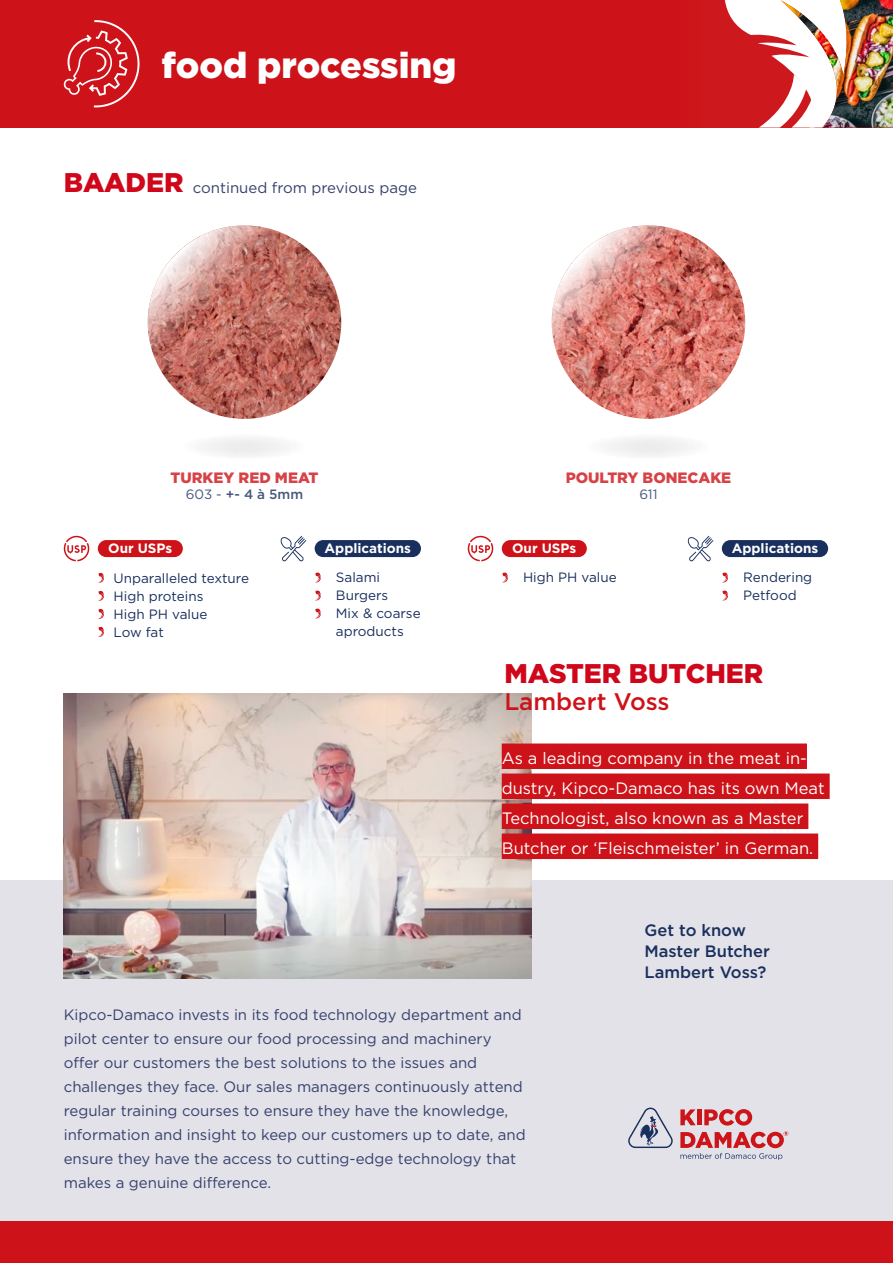
<style>
.page{position:relative;width:893px;height:1263px;background:#fff}
.page>*{position:absolute;margin:0;border:0;box-sizing:border-box;transform-origin:0 0}
.t1{font:900 36px "Gotham";color:#fff}
.t2{font:900 27px "Gotham";color:#d0071b}
.t3{font:500 24px "Gotham";color:#cd1319}
.t4{font:16.5px/30px "Gotham";color:#fff}
.t5{font:500 16.5px/21px "Gotham";color:#192f5d}
.t6{font:15px/24px "Gotham";color:#36416c}
.t7{font:900 15px "Gotham";color:#cd1319}
.t8{font:13.5px/18px "Gotham";color:#192f5d}
.t9{font:700 13.5px "Gotham";color:#fff}
.t10{font:500 13.5px "Gotham";color:#192f5d}
.s1{font-weight:900;font-size:27px;color:#d0071b}
.s2{font-weight:400}
</style>
<div class="page">
<svg style="left:552px;top:225px;width:193px;height:194px;background:#d67f76"></svg>
<svg style="left:148px;top:225px;width:193px;height:194px;background:#c1766d"></svg>
<div style="left:181px;top:434px;width:127px;height:25px;background:#f5f5f5;border-radius:50%"></div>
<div style="left:585px;top:434px;width:127px;height:25px;background:#f5f5f5;border-radius:50%"></div>
<div style="left:98px;top:540px;width:85px;height:17px;background:#cd1319;border-radius:9px"></div>
<div style="left:502px;top:540px;width:85px;height:17px;background:#cd1319;border-radius:9px"></div>
<svg style="left:98px;top:573px;width:6px;height:10px"></svg>
<svg style="left:98px;top:591px;width:6px;height:10px"></svg>
<svg style="left:98px;top:609px;width:6px;height:10px"></svg>
<svg style="left:98px;top:627px;width:6px;height:10px"></svg>
<svg style="left:64px;top:536px;width:25px;height:25px"></svg>
<svg style="left:468px;top:536px;width:25px;height:25px"></svg>
<div style="left:315px;top:540px;width:106px;height:17px;background:#192f5d;border-radius:9px"></div>
<div style="left:722px;top:540px;width:106px;height:17px;background:#192f5d;border-radius:9px"></div>
<svg style="left:315px;top:572px;width:6px;height:11px"></svg>
<svg style="left:315px;top:590px;width:6px;height:11px"></svg>
<svg style="left:315px;top:608px;width:6px;height:11px"></svg>
<svg style="left:722px;top:572px;width:6px;height:11px"></svg>
<svg style="left:722px;top:590px;width:6px;height:11px"></svg>
<svg style="left:502px;top:572px;width:6px;height:11px"></svg>
<svg style="left:280px;top:536px;width:26px;height:25px"></svg>
<svg style="left:688px;top:536px;width:25px;height:25px"></svg>
<div style="left:638px;top:0;width:255px;height:128px;background:#cd191d"></div>
<svg style="left:725px;top:0;width:56px;height:128px"></svg>
<img style="left:781px;top:0;width:112px;height:128px">
<div style="left:0;top:0;width:668px;height:128px;background:#cd1319"></div>
<div style="left:668px;top:0;width:42px;height:128px;background:#cd1319"></div>
<svg style="left:63px;top:20px;width:77px;height:88px"></svg>
<div style="left:0;top:1220px;width:893px;height:43px;background:#cd1319"></div>
<div style="left:0;top:880px;width:893px;height:340px;background:#e3e2e9"></div>
<img style="left:64px;top:693px;width:467px;height:285px">
<div style="left:502px;top:743px;width:305px;height:26px;background:#cd1319"></div>
<div style="left:502px;top:773px;width:328px;height:26px;background:#cd1319"></div>
<div style="left:502px;top:803px;width:306px;height:26px;background:#cd1319"></div>
<div style="left:502px;top:833px;width:316px;height:26px;background:#cd1319"></div>
<svg style="left:680px;top:1109px;width:16px;height:16px"></svg>
<hr style="left:697px;top:1109px;width:4px;height:16px;background:#cd1418">
<svg style="left:704px;top:1109px;width:48px;height:16px"></svg>
<svg style="left:628px;top:1107px;width:45px;height:41px"></svg>
<svg style="left:680px;top:1131px;width:108px;height:29px"></svg>
<h1 class="t1" style="left:162px;top:41px;width:297px">food processing</h1>
<p class="t6" style="left:64px;top:175px;width:355px"><span class="s1">BAADER</span> continued from previous page</p>
<p class="t7" style="left:171px;top:467px;width:149px">TURKEY RED MEAT</p>
<p class="t10" style="left:186px;top:485px;width:119px"><span class="s2">603 -</span> +- 4 à 5mm</p>
<p class="t7" style="left:566px;top:467px;width:167px">POULTRY BONECAKE</p>
<p class="t8" style="left:639px;top:485px;width:20px">611</p>
<p class="t9" style="left:325px;top:539px;width:88px">Applications</p>
<p class="t9" style="left:732px;top:539px;width:88px">Applications</p>
<p class="t9" style="left:108px;top:539px;width:66px">Our USPs</p>
<p class="t9" style="left:512px;top:539px;width:66px">Our USPs</p>
<p class="t8" style="left:336px;top:568px;width:86px">Salami<br>Burgers<br>Mix &amp; coarse aproducts</p>
<p class="t8" style="left:743px;top:568px;width:71px">Rendering<br>Petfood</p>
<p class="t8" style="left:523px;top:568px;width:95px">High PH value</p>
<p class="t8" style="left:114px;top:569px;width:137px">Unparalleled texture<br>High proteins<br>High PH value<br>Low fat</p>
<h2 class="t2" style="left:504px;top:655px;width:260px">MASTER BUTCHER</h2>
<h3 class="t3" style="left:504px;top:686px;width:167px">Lambert Voss</h3>
<p class="t4" style="left:502px;top:742px;width:324px">As a leading company in the meat in&shy;dustry, Kipco-Damaco has its own Meat Technologist, also known as a Master Butcher or ‘Fleischmeister’ in German.</p>
<p class="t6" style="left:64px;top:1002px;width:464px">Kipco-Damaco invests in its food technology department and pilot center to ensure our food processing and machinery offer our customers the best solutions to the issues and challenges they face. Our sales managers continuously attend regular training courses to ensure they have the knowledge, information and insight to keep our customers up to date, and ensure they have the access to cutting-edge technology that makes a genuine difference.</p>
<p class="t5" style="left:645px;top:919px;width:127px">Get to know<br>Master Butcher<br>Lambert Voss?</p>
</div>
